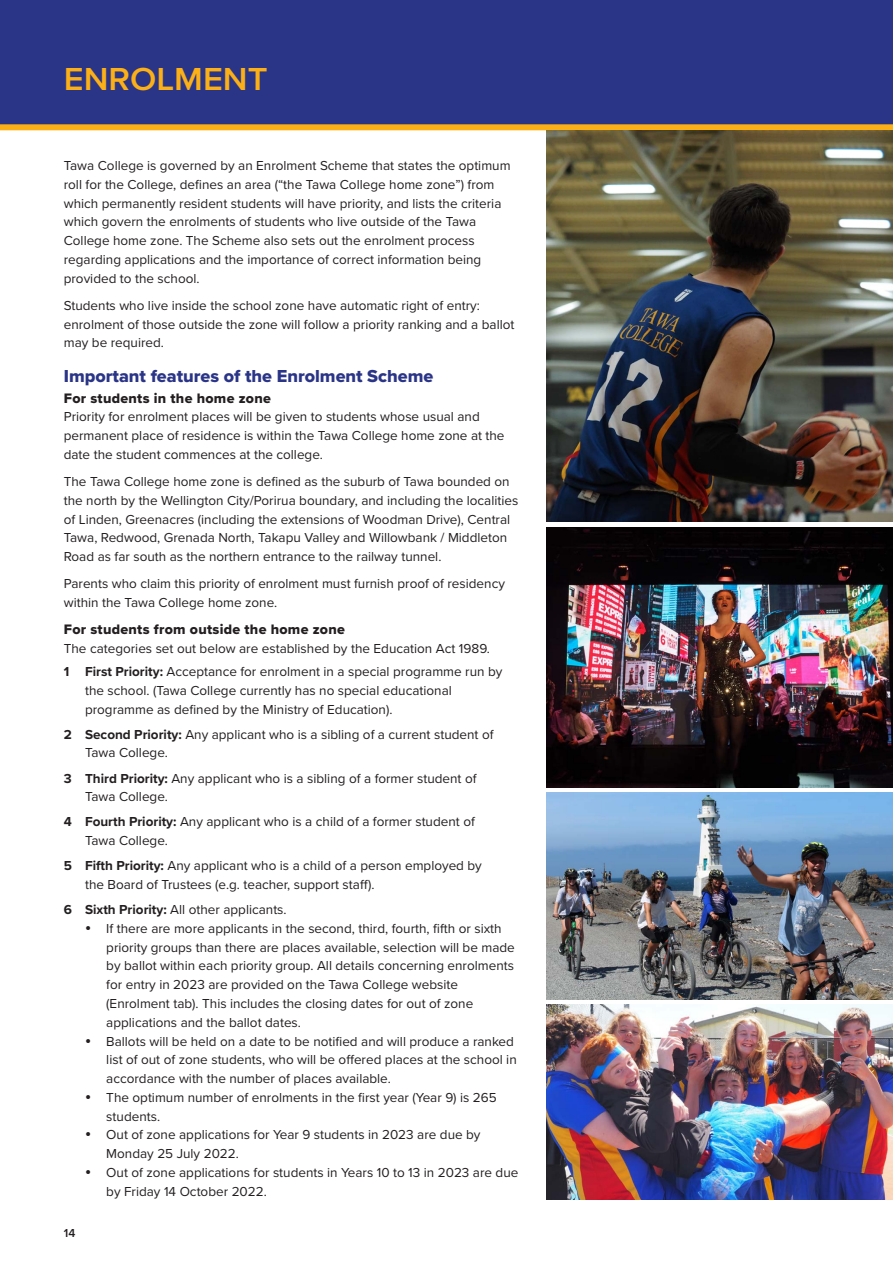
<style>
.page{position:relative;width:893px;height:1263px;background:#fff}
.page>*{position:absolute;margin:0;border:0;box-sizing:border-box;transform-origin:0 0}
.t1{font:600 33px "Proxima Nova";color:#fbb017;scale:1.04 1}
.t2{font:18px "Proxima Nova Extrabld";color:#2b3587}
.t3{font:14.25px "Proxima Nova Extrabld";letter-spacing:.02em;color:#231f20}
.t4{font:13.5px/18.8px "Proxima Nova";color:#231f20}
.t5{font:600 12px "Proxima Nova";color:#231f20}
.s1{font-weight:700}
</style>
<div class="page">
<div style="left:0;top:0;width:893px;height:126px;background:#2b3587"></div>
<div style="left:0;top:124px;width:893px;height:6px;background:#fbb017"></div>
<img style="left:547px;top:793px;width:346px;height:206px">
<img style="left:547px;top:528px;width:346px;height:259px">
<img style="left:547px;top:130px;width:346px;height:392px">
<img style="left:547px;top:1004px;width:346px;height:195px">
<h1 class="t1" style="left:64px;top:54px;width:198px">ENROLMENT</h1>
<p class="t4" style="left:64px;top:156px;width:448px">Tawa College is governed by an Enrolment Scheme that states the optimum roll for the College, defines an area (“the Tawa College home zone”) from which permanently resident students will have priority, and lists the criteria which govern the enrolments of students who live outside of the Tawa College home zone. The Scheme also sets out the enrolment process regarding applications and the importance of correct information being provided to the school.</p>
<p class="t4" style="left:64px;top:295px;width:452px">Students who live inside the school zone have automatic right of entry: enrolment of those outside the zone will follow a priority ranking and a ballot may be required.</p>
<h2 class="t2" style="left:64px;top:362px;width:371px">Important features of the Enrolment Scheme</h2>
<p class="t3" style="left:64px;top:387px;width:209px">For students in the home zone</p>
<p class="t4" style="left:64px;top:407px;width:442px">Priority for enrolment places will be given to students whose usual and permanent place of residence is within the Tawa College home zone at the date the student commences at the college.</p>
<p class="t4" style="left:64px;top:472px;width:456px">The Tawa College home zone is defined as the suburb of Tawa bounded on the north by the Wellington City/Porirua boundary, and including the localities of Linden, Greenacres (including the extensions of Woodman Drive), Central Tawa, Redwood, Grenada North, Takapu Valley and Willowbank / Middleton Road as far south as the northern entrance to the railway tunnel.</p>
<p class="t4" style="left:64px;top:574px;width:443px">Parents who claim this priority of enrolment must furnish proof of residency within the Tawa College home zone.</p>
<p class="t3" style="left:64px;top:619px;width:283px">For students from outside the home zone</p>
<p class="t4" style="left:64px;top:636px;width:440px;line-height:23px">The categories set out below are established by the Education Act 1989.<br><span class="s1">1 First Priority:</span> Acceptance for enrolment in a special programme run by</p>
<p class="t4" style="left:85px;top:680px;width:368px">the school. (Tawa College currently has no special educational programme as defined by the Ministry of Education).</p>
<p class="t4" style="left:85px;top:724px;width:410px;text-indent:-21px"><span class="s1">2 Second Priority:</span> Any applicant who is a sibling of a current student of<br>Tawa College.</p>
<p class="t4" style="left:85px;top:768px;width:393px;text-indent:-21px"><span class="s1">3 Third Priority:</span> Any applicant who is a sibling of a former student of<br>Tawa College.</p>
<p class="t4" style="left:85px;top:812px;width:391px;text-indent:-21px"><span class="s1">4 Fourth Priority:</span> Any applicant who is a child of a former student of<br>Tawa College.</p>
<p class="t4" style="left:85px;top:856px;width:398px;text-indent:-21px"><span class="s1">5 Fifth Priority:</span> Any applicant who is a child of a person employed by the Board of Trustees (e.g. teacher, support staff).</p>
<p class="t4" style="left:106px;top:900px;width:414px;text-indent:-43px"><span class="s1">6 Sixth Priority:</span> All other applicants.<br>If there are more applicants in the second, third, fourth, fifth or sixth priority groups than there are places available, selection will be made by ballot within each priority group. All details concerning enrolments for entry in 2023 are provided on the Tawa College website (Enrolment tab). This includes the closing dates for out of zone applications and the ballot dates.<br>Ballots will be held on a date to be notified and will produce a ranked list of out of zone students, who will be offered places at the school in accordance with the number of places available.<br>The optimum number of enrolments in the first year (Year 9) is 265 students.<br>Out of zone applications for Year 9 students in 2023 are due by Monday 25 July 2022.<br>Out of zone applications for students in Years 10 to 13 in 2023 are due by Friday 14 October 2022.</p>
<p class="t5" style="left:64px;top:1224px;width:13px">14</p>
</div>
